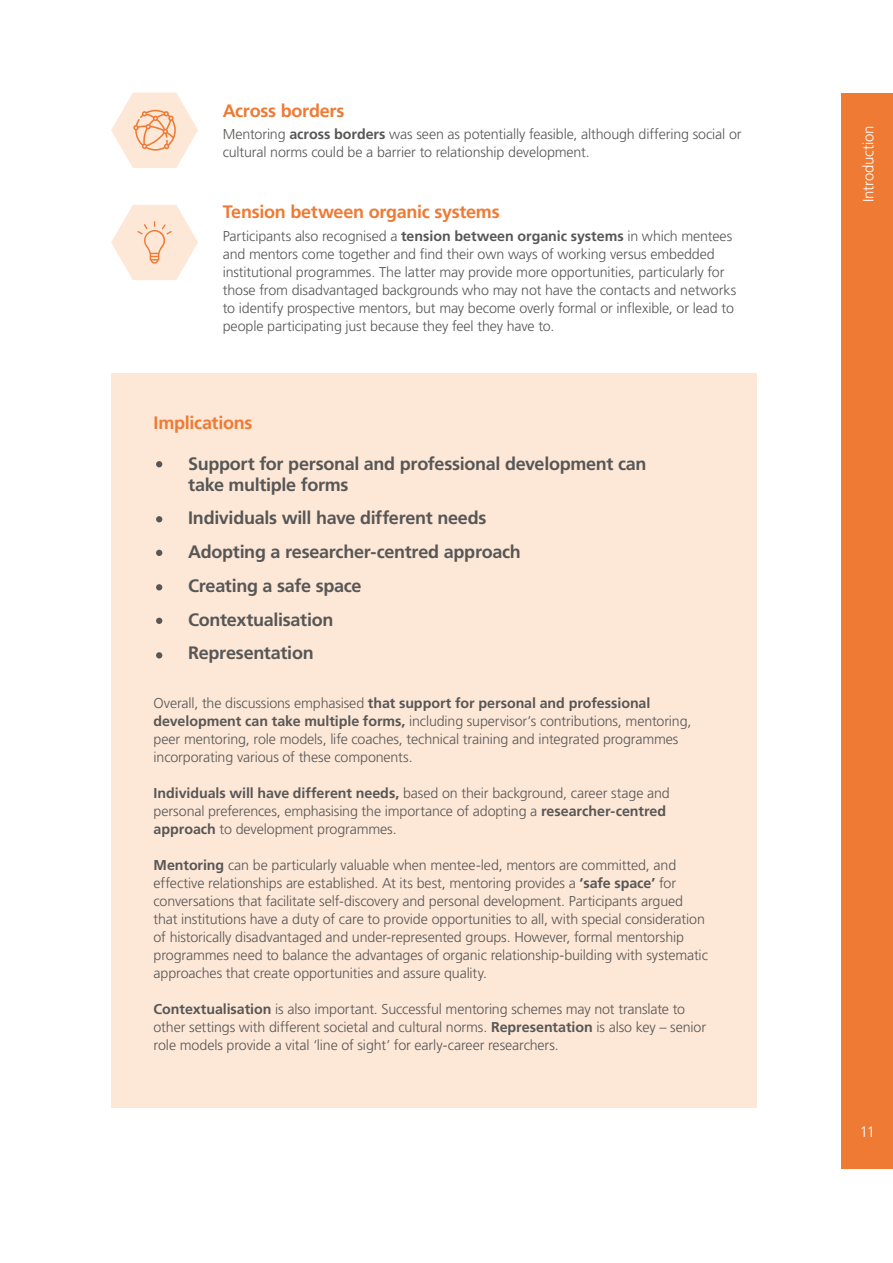
<style>
.page{position:relative;width:893px;height:1263px;background:#fff}
.page>*{position:absolute;margin:0;border:0;box-sizing:border-box;transform-origin:0 0}
.t1{font:700 18px/33.8px "Frutiger LT Std";letter-spacing:-.015em;color:#575756}
.t2{font:700 18px "Frutiger LT Std";letter-spacing:-.015em;color:#ee7a34}
.t3{font:300 15px "Frutiger LT Std";letter-spacing:-.01em;color:#fff}
.t4{font:300 14.25px/18px "Frutiger LT Std";letter-spacing:-.01em;color:#575756}
.s1{font-weight:700}
</style>
<div class="page">
<div style="left:842px;top:94px;width:51px;height:1075px;background:#ee7a34"></div>
<div style="left:111px;top:373px;width:646px;height:735px;background:#fde7d7"></div>
<svg style="left:156px;top:461px;width:6px;height:6px"></svg>
<svg style="left:156px;top:516px;width:6px;height:6px"></svg>
<svg style="left:156px;top:550px;width:6px;height:6px"></svg>
<svg style="left:156px;top:584px;width:6px;height:6px"></svg>
<svg style="left:156px;top:618px;width:6px;height:6px"></svg>
<svg style="left:156px;top:652px;width:6px;height:6px"></svg>
<svg style="left:111px;top:205px;width:87px;height:75px"></svg>
<svg style="left:111px;top:93px;width:87px;height:75px"></svg>
<p class="t2" style="left:223px;top:100px;width:123px">Across borders</p>
<p class="t4" style="left:223px;top:125px;width:520px">Mentoring <span class="s1">across borders</span> was seen as potentially feasible, although differing social or cultural norms could be a barrier to relationship development.</p>
<p class="t2" style="left:223px;top:201px;width:279px">Tension between organic systems</p>
<p class="t4" style="left:223px;top:227px;width:515px">Participants also recognised a <span class="s1">tension between organic systems</span> in which mentees and mentors come together and find their own ways of working versus embedded institutional programmes. The latter may provide more opportunities, particularly for those from disadvantaged backgrounds who may not have the contacts and networks to identify prospective mentors, but may become overly formal or inflexible, or lead to people participating just because they feel they have to.</p>
<p class="t2" style="left:154px;top:412px;width:100px">Implications</p>
<p class="t1" style="left:188px;top:453px;width:460px;line-height:21px">Support for personal and professional development can take multiple forms</p>
<p class="t1" style="left:188px;top:501px;width:334px">Individuals will have different needs<br>Adopting a researcher-centred approach<br>Creating a safe space<br>Contextualisation<br>Representation</p>
<p class="t4" style="left:154px;top:694px;width:539px">Overall, the discussions emphasised <span class="s1">that support for personal and professional development can take multiple forms,</span> including supervisor’s contributions, mentoring, peer mentoring, role models, life coaches, technical training and integrated programmes incorporating various of these components.</p>
<p class="t4" style="left:154px;top:784px;width:518px"><span class="s1">Individuals will have different needs,</span> based on their background, career stage and personal preferences, emphasising the importance of adopting a <span class="s1">researcher-centred approach</span> to development programmes.</p>
<p class="t4" style="left:154px;top:856px;width:556px"><span class="s1">Mentoring</span> can be particularly valuable when mentee-led, mentors are committed, and effective relationships are established. At its best, mentoring provides a <span class="s1">‘safe space’</span> for conversations that facilitate self-discovery and personal development. Participants argued that institutions have a duty of care to provide opportunities to all, with special consideration of historically disadvantaged and under-represented groups. However, formal mentorship programmes need to balance the advantages of organic relationship-building with systematic approaches that create opportunities and assure quality.</p>
<p class="t4" style="left:154px;top:1000px;width:554px"><span class="s1">Contextualisation</span> is also important. Successful mentoring schemes may not translate to other settings with different societal and cultural norms. <span class="s1">Representation</span> is also key – senior role models provide a vital ‘line of sight’ for early-career researchers.</p>
<p class="t3" style="left:860px;top:202px;width:78px;rotate:-90deg">Introduction</p>
<p class="t3" style="left:860px;top:1123px;width:17px">11</p>
</div>
